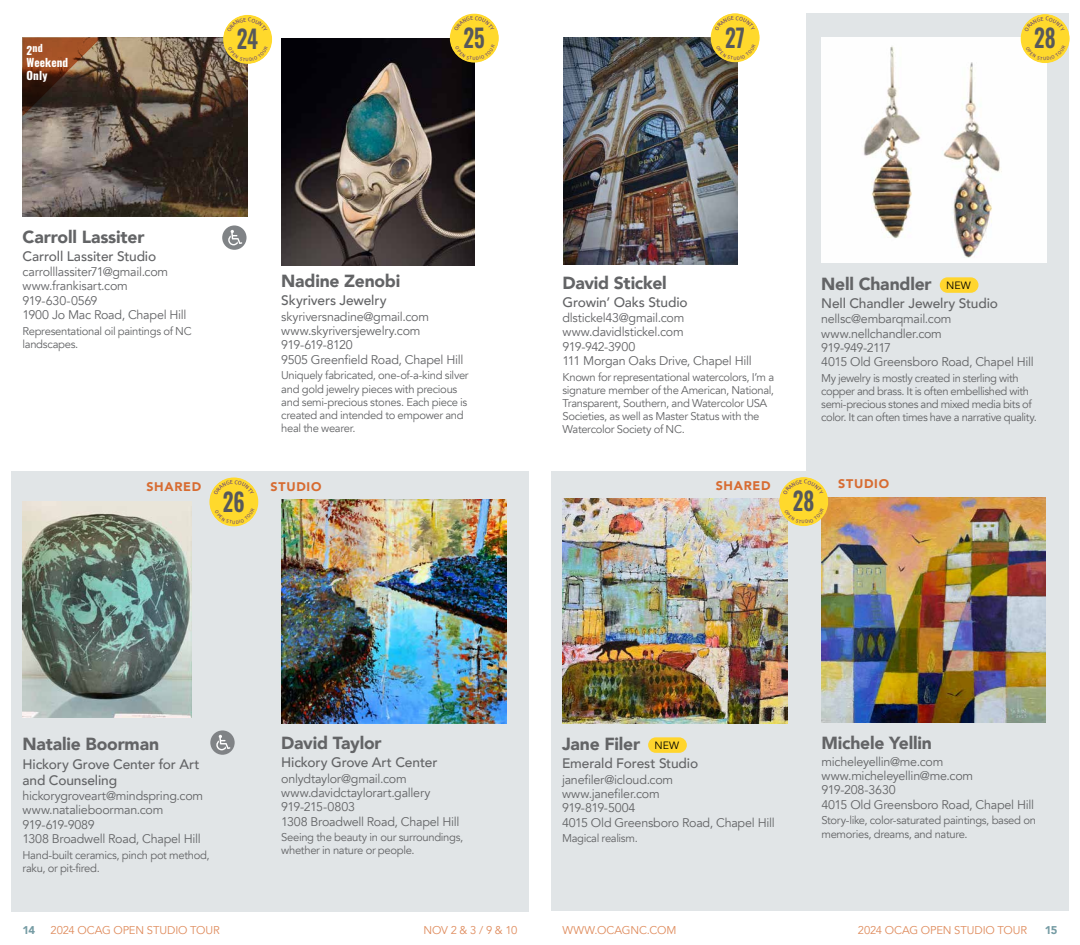
<style>
.page{position:relative;width:1080px;height:945px;background:#fff}
.page>*{position:absolute;margin:0;border:0;box-sizing:border-box;transform-origin:0 0}
.t1{font:600 25.12px "Oswald";color:#57585b;scale:.84 1}
.t2{font:900 17.5px "Avenir";letter-spacing:-.01em;color:#636466}
.t3{font:500 13.75px/16.2px "Avenir";letter-spacing:-.01em;color:#636466}
.t4{font:12.5px/14.4px "Avenir";letter-spacing:-.02em;color:#636466}
.t5{font:900 12.5px "Avenir";letter-spacing:.055em;color:#d76c32}
.t6{font:11.25px/13.1px "Avenir";letter-spacing:-.03em;color:#636466}
.t7{font:11.25px "Avenir";letter-spacing:-.01em;color:#df8b5c}
.t8{font:700 11.25px/12.5px "Oswald";letter-spacing:.01em;color:#fff}
.t9{font:900 11.25px "Avenir";color:#769ca4}
.t10{font:10.62px "Avenir";color:#000}
.t11{font:700 10px "Oswald";color:#fff}
.s1{font-size:11.25px}
</style>
<div class="page">
<div style="left:551px;top:471px;width:518px;height:440px;background:#e1e5e7"></div>
<img style="left:23px;top:37px;width:225px;height:180px">
<div style="left:807px;top:13px;width:262px;height:459px;background:#e1e5e7"></div>
<div style="left:11px;top:472px;width:518px;height:440px;background:#e1e5e7"></div>
<div style="left:210px;top:730px;width:25px;height:25px;background:#808386;border-radius:50%"></div>
<svg style="left:216px;top:735px;width:14px;height:15px"></svg>
<div style="left:223px;top:15px;width:49px;height:49px;background:#ffd92c;border-radius:50%"></div>
<div style="left:209px;top:477px;width:49px;height:49px;background:#ffd92c;border-radius:50%"></div>
<div style="left:222px;top:225px;width:25px;height:25px;background:#808386;border-radius:50%"></div>
<svg style="left:228px;top:230px;width:14px;height:15px"></svg>
<svg style="left:22px;top:38px;width:79px;height:78px;background:#663f29"></svg>
<img style="left:282px;top:38px;width:192px;height:227px">
<img style="left:23px;top:502px;width:169px;height:216px">
<img style="left:281px;top:499px;width:225px;height:224px">
<img style="left:563px;top:38px;width:174px;height:227px">
<img style="left:821px;top:38px;width:225px;height:225px">
<img style="left:821px;top:498px;width:224px;height:225px">
<div style="left:711px;top:13px;width:49px;height:49px;background:#ffd92c;border-radius:50%"></div>
<div style="left:1021px;top:14px;width:49px;height:49px;background:#ffd92c;border-radius:50%"></div>
<img style="left:562px;top:499px;width:225px;height:225px">
<div style="left:779px;top:477px;width:49px;height:49px;background:#ffd92c;border-radius:50%"></div>
<div style="left:648px;top:737px;width:39px;height:16px;background:#ffd52d;border-radius:8px"></div>
<div style="left:940px;top:277px;width:38px;height:16px;background:#ffd52d;border-radius:8px"></div>
<div style="left:450px;top:14px;width:49px;height:49px;background:#ffd92c;border-radius:50%"></div>
<svg style="left:227px;top:17px;width:40px;height:9px"></svg>
<svg style="left:228px;top:53px;width:40px;height:8px"></svg>
<svg style="left:214px;top:480px;width:40px;height:8px"></svg>
<svg style="left:215px;top:514px;width:40px;height:10px"></svg>
<svg style="left:715px;top:16px;width:40px;height:8px"></svg>
<svg style="left:716px;top:50px;width:40px;height:10px"></svg>
<svg style="left:1024px;top:17px;width:41px;height:9px"></svg>
<svg style="left:1026px;top:53px;width:39px;height:8px"></svg>
<svg style="left:783px;top:480px;width:40px;height:9px"></svg>
<svg style="left:784px;top:515px;width:40px;height:9px"></svg>
<svg style="left:454px;top:16px;width:40px;height:9px"></svg>
<svg style="left:455px;top:51px;width:40px;height:9px"></svg>
<p class="t11" style="left:27px;top:43px;width:18px"><span class="s1">2</span>nd</p>
<p class="t8" style="left:27px;top:57px;width:43px">Weekend<br>Only</p>
<h1 class="t1" style="left:237px;top:26px;width:27px">24</h1>
<h1 class="t1" style="left:463px;top:25px;width:27px">25</h1>
<h1 class="t1" style="left:725px;top:24px;width:25px">27</h1>
<h1 class="t1" style="left:1034px;top:25px;width:27px">28</h1>
<h2 class="t2" style="left:22px;top:222px;width:123px">Carroll Lassiter</h2>
<p class="t3" style="left:22px;top:247px;width:135px">Carroll Lassiter Studio</p>
<p class="t4" style="left:22px;top:265px;width:166px">carrolllassiter71@gmail.com www.frankisart.com<br>919-630-0569<br>1900 Jo Mac Road, Chapel Hill</p>
<p class="t6" style="left:22px;top:325px;width:171px">Representational oil paintings of NC landscapes.</p>
<h2 class="t2" style="left:281px;top:266px;width:121px">Nadine Zenobi</h2>
<p class="t3" style="left:281px;top:292px;width:107px">Skyrivers Jewelry</p>
<p class="t4" style="left:281px;top:309px;width:184px">skyriversnadine@gmail.com www.skyriversjewelry.com<br>919-619-8120<br>9505 Greenfield Road, Chapel Hill</p>
<p class="t6" style="left:281px;top:369px;width:189px">Uniquely fabricated, one-of-a-kind silver and gold jewelry pieces with precious and semi-precious stones. Each piece is created and intended to empower and heal the wearer.</p>
<h2 class="t2" style="left:562px;top:268px;width:106px">David Stickel</h2>
<p class="t3" style="left:562px;top:293px;width:127px">Growin’ Oaks Studio</p>
<p class="t4" style="left:562px;top:311px;width:191px">dlstickel43@gmail.com www.davidlstickel.com<br>919-942-3900<br>111 Morgan Oaks Drive, Chapel Hill</p>
<p class="t6" style="left:562px;top:370px;width:213px">Known for representational watercolors, I’m a signature member of the American, National, Transparent, Southern, and Watercolor USA Societies, as well as Master Status with the Watercolor Society of NC.</p>
<h2 class="t2" style="left:821px;top:269px;width:112px">Nell Chandler</h2>
<p class="t3" style="left:821px;top:294px;width:178px">Nell Chandler Jewelry Studio</p>
<p class="t4" style="left:821px;top:312px;width:214px">nellsc@embarqmail.com www.nellchandler.com<br>919-949-2117<br>4015 Old Greensboro Road, Chapel Hill</p>
<p class="t6" style="left:821px;top:372px;width:217px">My jewelry is mostly created in sterling with copper and brass. It is often embellished with semi-precious stones and mixed media bits of color. It can often times have a narrative quality.</p>
<p class="t10" style="left:946px;top:279px;width:26px">NEW</p>
<p class="t5" style="left:146px;top:476px;width:56px">SHARED</p>
<p class="t5" style="left:271px;top:476px;width:52px">STUDIO</p>
<h1 class="t1" style="left:223px;top:488px;width:28px">26</h1>
<p class="t5" style="left:716px;top:475px;width:56px">SHARED</p>
<p class="t5" style="left:838px;top:473px;width:52px">STUDIO</p>
<h1 class="t1" style="left:793px;top:488px;width:27px">28</h1>
<h2 class="t2" style="left:23px;top:729px;width:138px">Natalie Boorman</h2>
<p class="t3" style="left:23px;top:755px;width:179px">Hickory Grove Center for Art and Counseling</p>
<p class="t4" style="left:23px;top:789px;width:182px">hickorygroveart@mindspring.com www.natalieboorman.com<br>919-619-9089<br>1308 Broadwell Road, Chapel Hill</p>
<p class="t6" style="left:23px;top:849px;width:189px">Hand-built ceramics, pinch pot method, raku, or pit-fired.</p>
<h2 class="t2" style="left:281px;top:728px;width:102px">David Taylor</h2>
<p class="t3" style="left:281px;top:754px;width:158px">Hickory Grove Art Center</p>
<p class="t4" style="left:281px;top:771px;width:180px">onlydtaylor@gmail.com www.davidctaylorart.gallery<br>919-215-0803<br>1308 Broadwell Road, Chapel Hill</p>
<p class="t6" style="left:281px;top:831px;width:184px">Seeing the beauty in our surroundings, whether in nature or people.</p>
<h2 class="t2" style="left:562px;top:729px;width:80px">Jane Filer</h2>
<p class="t3" style="left:562px;top:755px;width:138px">Emerald Forest Studio</p>
<p class="t4" style="left:562px;top:772px;width:214px">janefiler@icloud.com<br>www.janefiler.com<br>919-819-5004<br>4015 Old Greensboro Road, Chapel Hill</p>
<p class="t6" style="left:562px;top:832px;width:77px">Magical realism.</p>
<p class="t10" style="left:655px;top:739px;width:26px">NEW</p>
<h2 class="t2" style="left:821px;top:728px;width:112px">Michele Yellin</h2>
<p class="t4" style="left:821px;top:754px;width:214px">micheleyellin@me.com www.micheleyellin@me.com<br>919-208-3630<br>4015 Old Greensboro Road, Chapel Hill</p>
<p class="t6" style="left:821px;top:814px;width:216px">Story-like, color-saturated paintings, based on memories, dreams, and nature.</p>
<p class="t9" style="left:22px;top:920px;width:14px">14</p>
<p class="t7" style="left:51px;top:923px;width:171px">2024 OCAG OPEN STUDIO TOUR</p>
<p class="t7" style="left:423px;top:923px;width:96px">NOV 2 &amp; 3 / 9 &amp; 10</p>
<p class="t7" style="left:563px;top:923px;width:115px">WWW.OCAGNC.COM</p>
<p class="t7" style="left:858px;top:923px;width:171px">2024 OCAG OPEN STUDIO TOUR</p>
<p class="t9" style="left:1045px;top:920px;width:14px">15</p>
</div>
